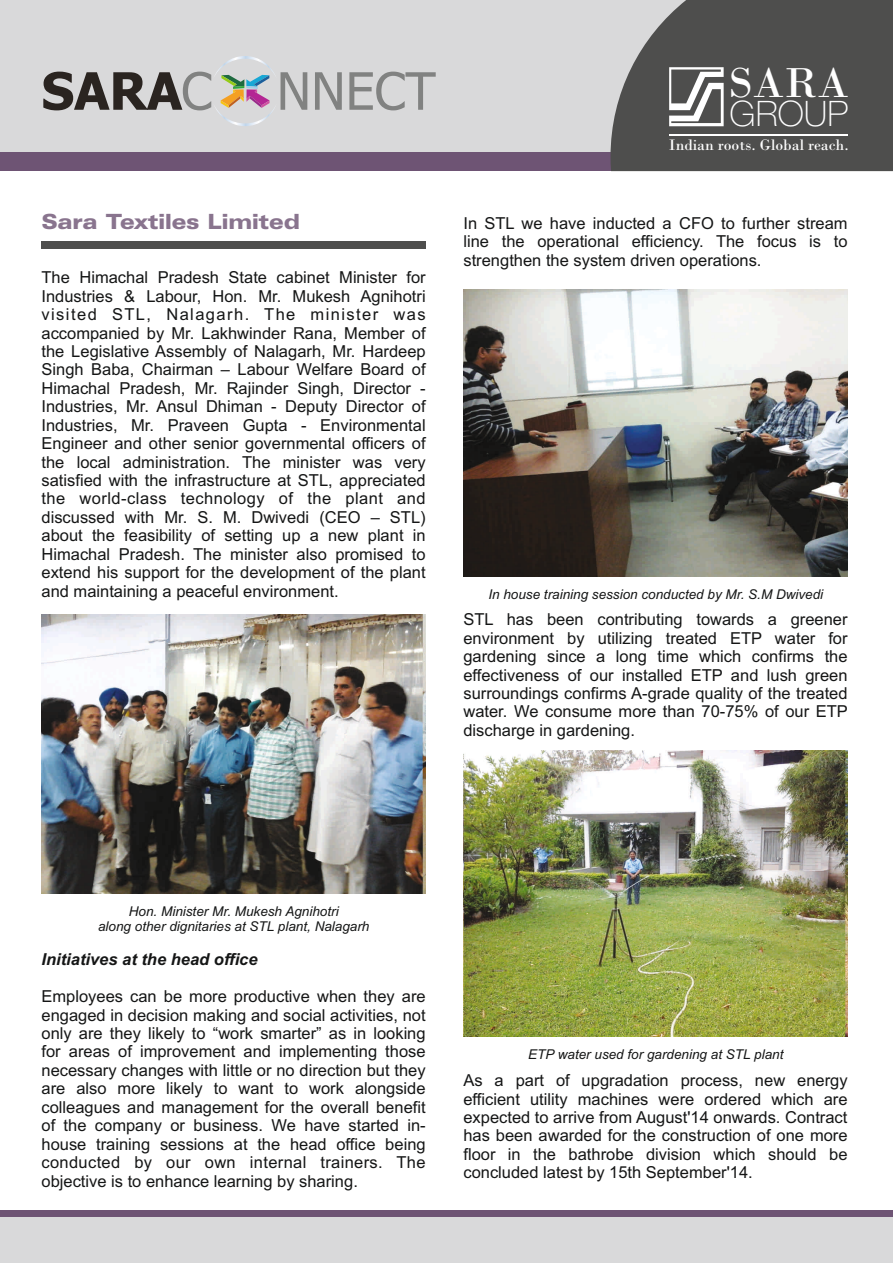
<style>
.page{position:relative;width:893px;height:1263px;background:#fff}
.page>*{position:absolute;margin:0;border:0;box-sizing:border-box;transform-origin:0 0}
.t1{font:700 51.6px "Tahoma";color:#2a2420}
.t2{font:51.6px "Tahoma";color:#818281}
.t3{font:44.1px "Bodoni";color:#fff}
.t4{font:100 35.1px "Helvetica Neue";color:#fff}
.t5{font:900 expanded 21px "Zurich BT";color:#89748e}
.t6{font:16.5px/18.5px "Arial";color:#151616;text-align:justify}
.t7{font:italic 700 16.5px "Arial";color:#151616}
.t8{font:16.05px "Bodoni";color:#fff}
.t9{font:italic 13.5px/15.1px "Arial";color:#151616;text-align:center}
.s1{font-weight:400;color:#818281}
</style>
<div class="page">
<div style="left:42px;top:241px;width:384px;height:7px;background:#4e4e4d"></div>
<div style="left:0;top:0;width:891px;height:160px;background:#d9d9da"></div>
<div style="left:0;top:153px;width:746px;height:18px;background:#6e5474"></div>
<svg style="left:610px;top:0;width:283px;height:171px;fill:#4e4e4d"></svg>
<svg style="left:215px;top:56px;width:60px;height:70px"></svg>
<hr style="left:669px;top:134px;width:179px;height:1px;background:#fff">
<svg style="left:669px;top:67px;width:55px;height:59px"></svg>
<div style="left:0;top:1215px;width:893px;height:48px;background:#d9d9da"></div>
<div style="left:0;top:1210px;width:893px;height:7px;background:#6e5474"></div>
<img style="left:41px;top:614px;width:385px;height:280px">
<img style="left:463px;top:290px;width:385px;height:287px">
<img style="left:463px;top:751px;width:385px;height:285px">
<h1 class="t1" style="left:41px;top:70px;width:172px">SARA <span class="s1">C</span></h1>
<h1 class="t2" style="left:277px;top:70px;width:160px">NNECT</h1>
<h2 class="t3" style="left:729px;top:68px;width:121px">SARA</h2>
<h3 class="t4" style="left:730px;top:94px;width:120px">GROUP</h3>
<p class="t8" style="left:669px;top:139px;width:181px">Indian roots. Global reach.</p>
<p class="t5" style="left:42px;top:213px;width:260px">Sara Textiles Limited</p>
<p class="t6" style="left:42px;top:270px;width:386px">The Himachal Pradesh State cabinet Minister for Industries &amp; Labour, Hon. Mr. Mukesh Agnihotri visited STL, Nalagarh. The minister was accompanied by Mr. Lakhwinder Rana, Member of the Legislative Assembly of Nalagarh, Mr. Hardeep Singh Baba, Chairman – Labour Welfare Board of Himachal Pradesh, Mr. Rajinder Singh, Director - Industries, Mr. Ansul Dhiman - Deputy Director of Industries, Mr. Praveen Gupta - Environmental Engineer and other senior governmental officers of the local administration. The minister was very satisfied with the infrastructure at STL, appreciated the world-class technology of the plant and discussed with Mr. S. M. Dwivedi (CEO – STL) about the feasibility of setting up a new plant in Himachal Pradesh. The minister also promised to extend his support for the development of the plant and maintaining a peaceful environment.</p>
<p class="t6" style="left:463px;top:216px;width:386px">In STL we have inducted a CFO to further stream line the operational efficiency. The focus is to strengthen the system driven operations.</p>
<p class="t9" style="left:488px;top:588px;width:336px">In house training session conducted by Mr. S.M Dwivedi</p>
<p class="t6" style="left:463px;top:612px;width:386px">STL has been contributing towards a greener environment by utilizing treated ETP water for gardening since a long time which confirms the effectiveness of our installed ETP and lush green surroundings confirms A-grade quality of the treated water. We consume more than 70-75% of our ETP discharge in gardening.</p>
<p class="t9" style="left:98px;top:905px;width:273px">Hon. Minister Mr. Mukesh Agnihotri<br>along other dignitaries at STL plant, Nalagarh</p>
<p class="t7" style="left:42px;top:953px;width:218px">Initiatives at the head office</p>
<p class="t6" style="left:41px;top:989px;width:386px">Employees can be more productive when they are engaged in decision making and social activities, not only are they likely to “work smarter” as in looking for areas of improvement and implementing those necessary changes with little or no direction but they are also more likely to want to work alongside colleagues and management for the overall benefit of the company or business. We have started in&shy;house training sessions at the head office being conducted by our own internal trainers. The objective is to enhance learning by sharing.</p>
<p class="t9" style="left:528px;top:1047px;width:257px">ETP water used for gardening at STL plant</p>
<p class="t6" style="left:463px;top:1072px;width:386px">As a part of upgradation process, new energy efficient utility machines were ordered which are expected to arrive from August'14 onwards. Contract has been awarded for the construction of one more floor in the bathrobe division which should be concluded latest by 15th September'14.</p>
</div>
